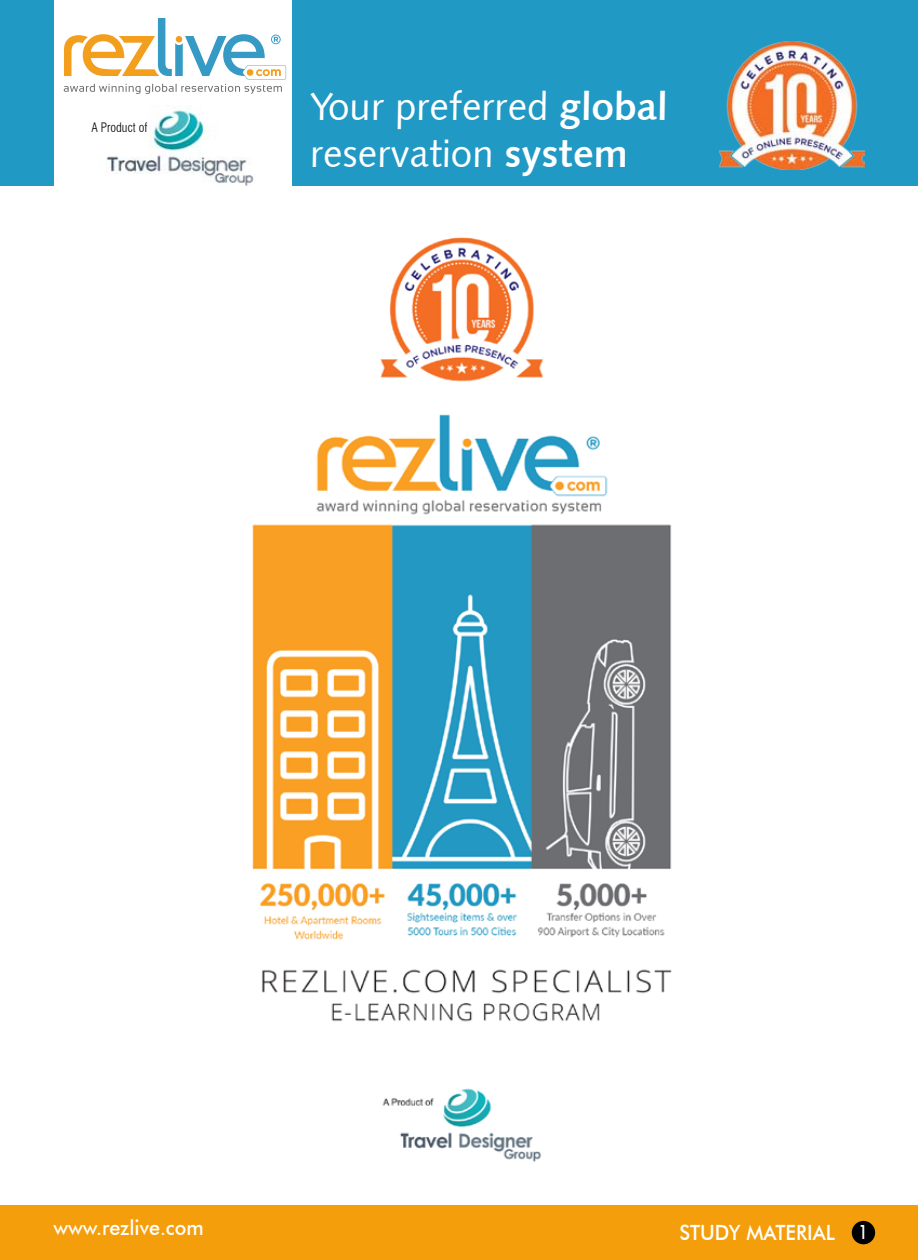
<style>
.page{position:relative;width:918px;height:1260px;background:#fff}
.page>*{position:absolute;margin:0;border:0;box-sizing:border-box;transform-origin:0 0}
.t1{font:39px/46.8px "Humanist 531 BT Roman A";color:#fff}
.t2{font:500 21px "Futura BT";color:#fff;scale:.94 1}
.t3{font:300 condensed 12.75px "Swiss 721 BT";color:#000}
.s1{font-family:"Humanist 531 BT Bold A"}
.s2{font-stretch:condensed;font-size:19.5px}
</style>
<div class="page">
<img style="left:252px;top:237px;width:420px;height:925px">
<div style="left:0;top:0;width:918px;height:185px;background:#2099c4"></div>
<img style="left:720px;top:41px;width:144px;height:128px">
<div style="left:0;top:1205px;width:918px;height:54px;background:#f49e0b"></div>
<div style="left:852px;top:1220px;width:23px;height:24px;background:#000;border-radius:50%"></div>
<div style="left:54px;top:0;width:238px;height:186px;background:#fff"></div>
<svg style="left:64px;top:18px;width:222px;height:76px"></svg>
<img style="left:106px;top:107px;width:148px;height:78px">
<p class="t3" style="left:92px;top:120px;width:57px">A Product of</p>
<p class="t1" style="left:310px;top:82px;width:359px">Your preferred <span class="s1">global </span>reservation <span class="s1">system</span></p>
<p class="t2" style="left:53px;top:1214px;width:162px">www.rezlive.com</p>
<p class="t2" style="left:679px;top:1219px;width:201px">STUDY MATERIAL <span class="s2">1</span></p>
</div>
